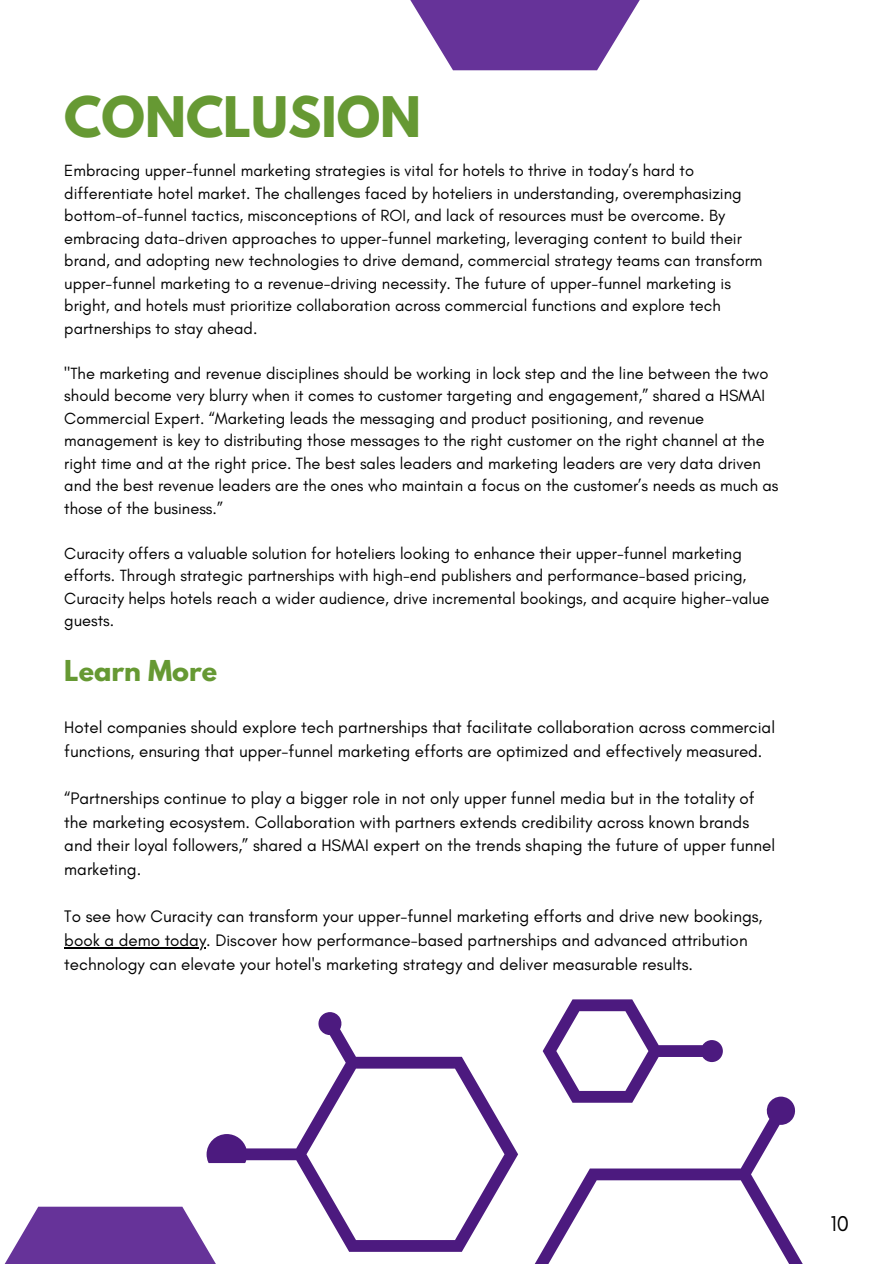
<style>
.page{position:relative;width:894px;height:1264px;background:#fff}
.page>*{position:absolute;margin:0;border:0;box-sizing:border-box;transform-origin:0 0}
.t1{font:700 49.5px "League Spartan";color:#693}
.t2{font:700 25.5px "League Spartan";color:#693}
.t3{font:21.75px "Glacial Indifference";color:#000}
.t4{font:16.95px/23.7px "Glacial Indifference";color:#000}
.t5{font:16.5px/22.5px "Glacial Indifference";color:#000}
</style>
<div class="page">
<svg style="left:206px;top:1012px;width:279px;height:239px"></svg>
<svg style="left:395px;top:1096px;width:407px;height:167px"></svg>
<svg style="left:542px;top:999px;width:180px;height:103px"></svg>
<svg style="left:5px;top:1162px;width:343px;height:101px"></svg>
<svg style="left:410px;top:0;width:230px;height:71px"></svg>
<hr style="left:64px;top:947px;width:142px;height:1px;background:#000">
<p class="t1" style="left:64px;top:93px;width:358px">CONCLUSION</p>
<h1 class="t5" style="left:64px;top:159px;width:699px">Embracing upper-funnel marketing strategies is vital for hotels to thrive in today’s hard to differentiate hotel market. The challenges faced by hoteliers in understanding, overemphasizing bottom-of-funnel tactics, misconceptions of ROI, and lack of resources must be overcome. By embracing data-driven approaches to upper-funnel marketing, leveraging content to build their brand, and adopting new technologies to drive demand, commercial strategy teams can transform upper-funnel marketing to a revenue-driving necessity. The future of upper-funnel marketing is bright, and hotels must prioritize collaboration across commercial functions and explore tech partnerships to stay ahead.</h1>
<p class="t5" style="left:64px;top:361px;width:715px">"The marketing and revenue disciplines should be working in lock step and the line between the two should become very blurry when it comes to customer targeting and engagement,” shared a HSMAI Commercial Expert. “Marketing leads the messaging and product positioning, and revenue management is key to distributing those messages to the right customer on the right channel at the right time and at the right price. The best sales leaders and marketing leaders are very data driven and the best revenue leaders are the ones who maintain a focus on the customer’s needs as much as those of the business.”</p>
<p class="t5" style="left:64px;top:541px;width:706px">Curacity offers a valuable solution for hoteliers looking to enhance their upper-funnel marketing efforts. Through strategic partnerships with high-end publishers and performance-based pricing, Curacity helps hotels reach a wider audience, drive incremental bookings, and acquire higher-value guests.</p>
<p class="t2" style="left:64px;top:657px;width:154px">Learn More</p>
<p class="t4" style="left:64px;top:715px;width:712px">Hotel companies should explore tech partnerships that facilitate collaboration across commercial functions, ensuring that upper-funnel marketing efforts are optimized and effectively measured.</p>
<h2 class="t4" style="left:64px;top:786px;width:712px">“Partnerships continue to play a bigger role in not only upper funnel media but in the totality of the marketing ecosystem. Collaboration with partners extends credibility across known brands and their loyal followers,” shared a HSMAI expert on the trends shaping the future of upper funnel marketing.</h2>
<p class="t4" style="left:64px;top:904px;width:699px">To see how Curacity can transform your upper-funnel marketing efforts and drive new bookings,</p>
<p class="t4" style="left:64px;top:928px;width:684px">book a demo today. Discover how performance-based partnerships and advanced attribution technology can elevate your hotel's marketing strategy and deliver measurable results.</p>
<p class="t3" style="left:830px;top:1209px;width:20px">10</p>
</div>
